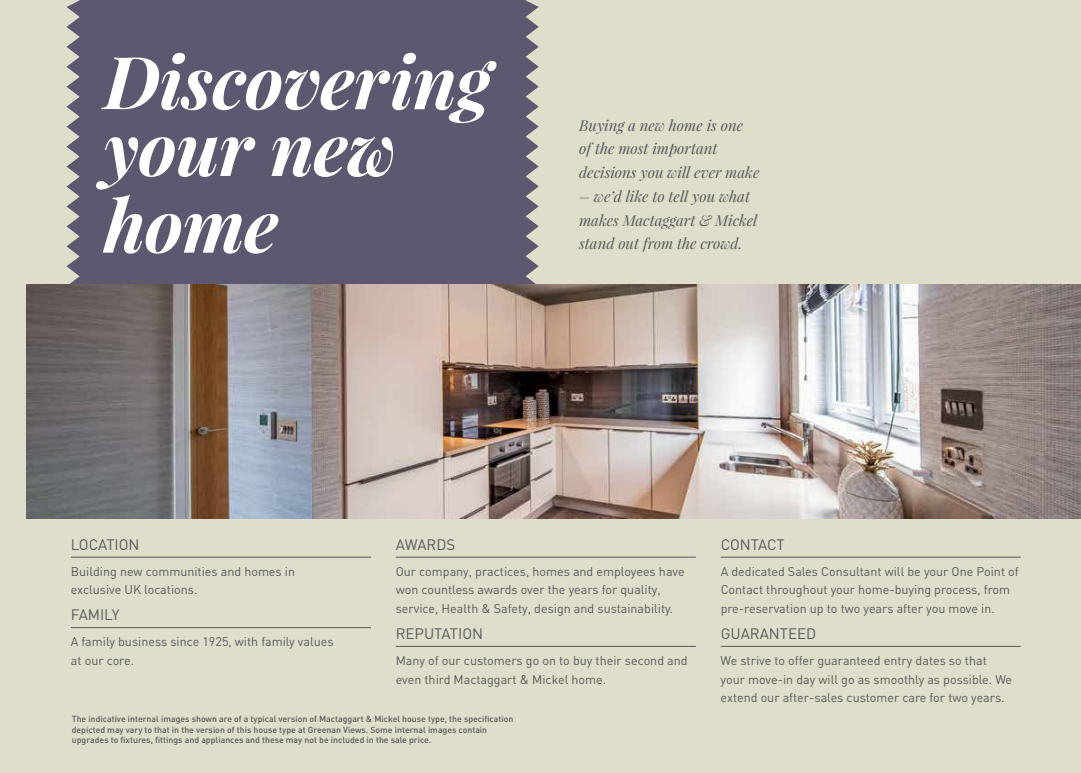
<style>
.page{position:relative;width:1081px;height:773px;background:#fff}
.page>*{position:absolute;margin:0;border:0;box-sizing:border-box;transform-origin:0 0}
.t1{font:italic 700 72.88px/66.6px "Playfair Display";letter-spacing:-.01em;color:#fff}
.t2{font:italic 15px/23.8px "Playfair Display";color:#58595b}
.t3{font:15px "DIN";color:#58595b}
.t4{font:12.5px/18.8px "DIN";color:#58595b}
.t5{font:500 8.75px/10.5px "DIN";color:#58595b}
</style>
<div class="page">
<div style="left:0;top:0;width:1081px;height:772px;background:#dfdeca"></div>
<div style="left:67px;top:0;width:472px;height:285px;background:#5e5770"></div>
<hr style="left:71px;top:556px;width:300px;height:1px;background:#58595b">
<hr style="left:71px;top:627px;width:300px;height:1px;background:#58595b">
<hr style="left:396px;top:556px;width:300px;height:1px;background:#58595b">
<hr style="left:396px;top:646px;width:300px;height:1px;background:#58595b">
<hr style="left:720px;top:556px;width:300px;height:1px;background:#58595b">
<hr style="left:720px;top:646px;width:300px;height:1px;background:#58595b">
<img style="left:27px;top:285px;width:1054px;height:233px">
<h1 class="t1" style="left:104px;top:46px;width:388px">Discovering your new</h1>
<h1 class="t1" style="left:104px;top:189px;width:176px">home</h1>
<p class="t2" style="left:579px;top:113px;width:182px">Buying a new home is one<br>of the most important decisions you will ever make</p>
<p class="t2" style="left:579px;top:184px;width:180px">– we’d like to tell you what makes Mactaggart &amp; Mickel stand out from the crowd.</p>
<p class="t3" style="left:71px;top:535px;width:70px">LOCATION</p>
<p class="t4" style="left:71px;top:561px;width:226px">Building new communities and homes in exclusive UK locations.</p>
<p class="t3" style="left:71px;top:605px;width:50px">FAMILY</p>
<p class="t4" style="left:71px;top:632px;width:264px">A family business since 1925, with family values at our core.</p>
<p class="t3" style="left:396px;top:535px;width:61px">AWARDS</p>
<p class="t4" style="left:396px;top:561px;width:290px">Our company, practices, homes and employees have won countless awards over the years for quality, service, Health &amp; Safety, design and sustainability.</p>
<p class="t3" style="left:396px;top:624px;width:89px">REPUTATION</p>
<p class="t4" style="left:396px;top:650px;width:293px">Many of our customers go on to buy their second and even third Mactaggart &amp; Mickel home.</p>
<p class="t5" style="left:72px;top:713px;width:443px">The indicative internal images shown are of a typical version of Mactaggart &amp; Mickel house type, the specification depicted may vary to that in the version of this house type at Greenan Views. Some internal images contain upgrades to fixtures, fittings and appliances and these may not be included in the sale price.</p>
<p class="t3" style="left:720px;top:535px;width:66px">CONTACT</p>
<p class="t4" style="left:720px;top:561px;width:300px">A dedicated Sales Consultant will be your One Point of<br>Contact throughout your home-buying process, from pre-reservation up to two years after you move in.</p>
<p class="t3" style="left:720px;top:624px;width:97px">GUARANTEED</p>
<p class="t4" style="left:720px;top:650px;width:293px">We strive to offer guaranteed entry dates so that your move-in day will go as smoothly as possible. We extend our after-sales customer care for two years.</p>
</div>
